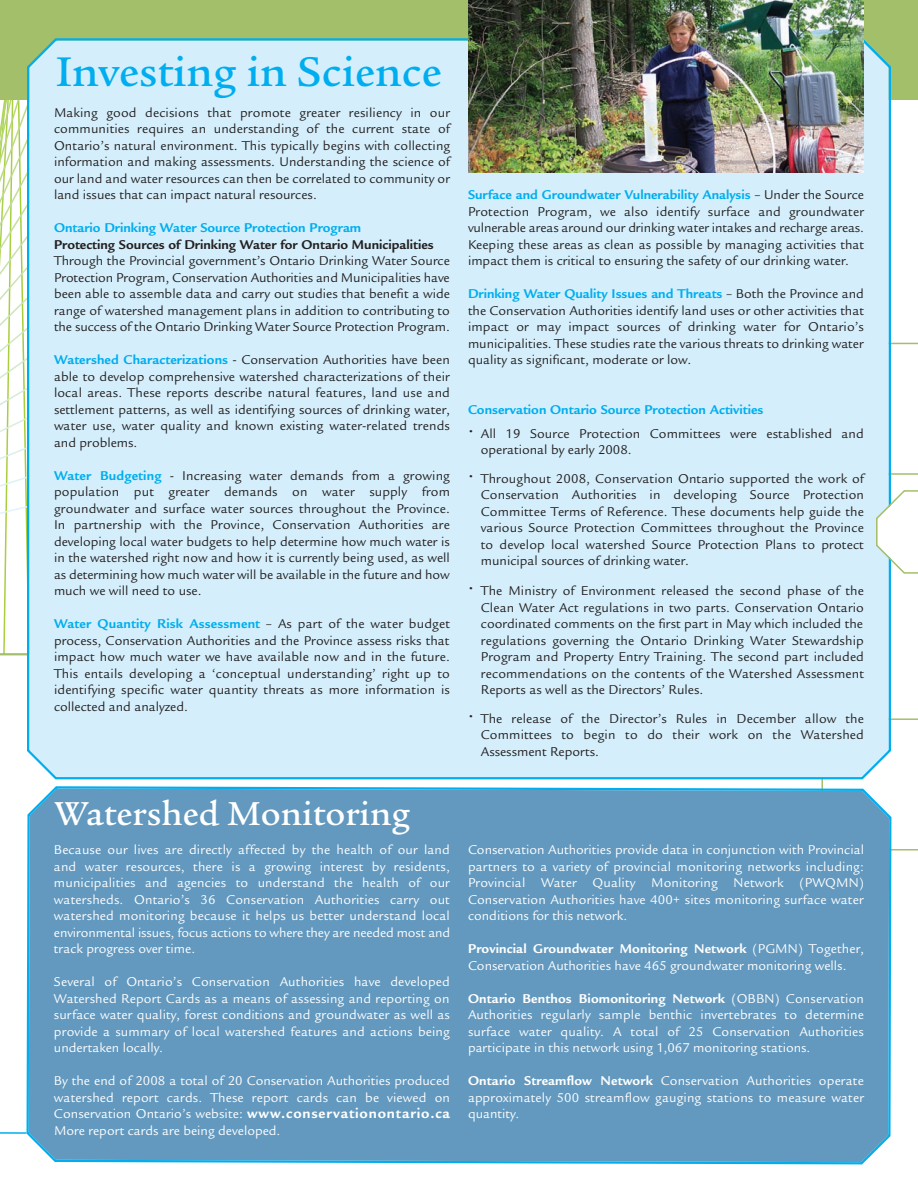
<style>
.page{position:relative;width:918px;height:1188px;background:#fff}
.page>*{position:absolute;margin:0;border:0;box-sizing:border-box;transform-origin:0 0}
.t1{font:500 45px "Legacy Serif Std";color:#00aeef}
.t2{font:500 36px "Legacy Serif Std";color:#fff}
.t3{font:13.8px/16.5px "Legacy Sans Std";color:#231f20;text-align:justify}
.t4{font:13.8px/16.5px "Legacy Sans Std";color:#fff;text-align:justify}
.t5{font:700 13.8px "Legacy Sans Std";color:#00aeef}
.t6{font:700 13.8px "Legacy Sans Std";color:#231f20}
.s1{font-weight:700;color:#00aeef}
.s2{font-weight:700;font-size:15px}
.s3{font-size:21px}
.s4{font-weight:700}
</style>
<div class="page">
<svg style="left:891px;top:343px;width:27px;height:132px"></svg>
<svg style="left:821px;top:718px;width:97px;height:132px"></svg>
<svg style="left:0;top:100px;width:27px;height:553px"></svg>
<div style="left:0;top:0;width:918px;height:100px;background:#a3bf69"></div>
<div style="left:27px;top:38px;width:864px;height:741px;background:#d4effb"></div>
<div style="left:27px;top:786px;width:864px;height:378px;background:#6399bf"></div>
<img style="left:468px;top:0;width:395px;height:172px">
<hr style="left:0;top:653px;width:27px;height:2px;background:#a3bf69">
<svg style="left:876px;top:490px;width:42px;height:84px"></svg>
<svg style="left:0;top:1130px;width:28px;height:5px"></svg>
<h1 class="t1" style="left:56px;top:55px;width:387px">Investing in Science</h1>
<p class="t3" style="left:54px;top:106px;width:398px">Making good decisions that promote greater resiliency in our communities requires an understanding of the current state of Ontario’s natural environment. This typically begins with collecting information and making assessments. Understanding the science of our land and water resources can then be correlated to community or land issues that can impact natural resources.</p>
<p class="t5" style="left:54px;top:223px;width:309px">Ontario Drinking Water Source Protection Program</p>
<p class="t6" style="left:54px;top:239px;width:381px">Protecting Sources of Drinking Water for Ontario Municipalities</p>
<p class="t3" style="left:54px;top:254px;width:398px">Through the Provincial government’s Ontario Drinking Water Source Protection Program, Conservation Authorities and Municipalities have been able to assemble data and carry out studies that benefit a wide range of watershed management plans in addition to contributing to the success of the Ontario Drinking Water Source Protection Program.</p>
<p class="t3" style="left:54px;top:353px;width:398px"><span class="s1">Watershed Characterizations</span> - Conservation Authorities have been able to develop comprehensive watershed characterizations of their local areas. These reports describe natural features, land use and settlement patterns, as well as identifying sources of drinking water, water use, water quality and known existing water-related trends and problems.</p>
<p class="t3" style="left:54px;top:469px;width:398px"><span class="s1">Water Budgeting</span> - Increasing water demands from a growing population put greater demands on water supply from groundwater and surface water sources throughout the Province.<br>In partnership with the Province, Conservation Authorities are developing local water budgets to help determine how much water is in the watershed right now and how it is currently being used, as well as determining how much water will be available in the future and how much we will need to use.</p>
<p class="t3" style="left:54px;top:617px;width:398px"><span class="s1">Water Quantity Risk Assessment</span> – As part of the water budget process, Conservation Authorities and the Province assess risks that impact how much water we have available now and in the future.<br>This entails developing a ‘conceptual understanding’ right up to identifying specific water quantity threats as more information is collected and analyzed.</p>
<h2 class="t2" style="left:54px;top:800px;width:358px">Watershed Monitoring</h2>
<p class="t4" style="left:54px;top:843px;width:398px">Because our lives are directly affected by the health of our land and water resources, there is a growing interest by residents, municipalities and agencies to understand the health of our watersheds. Ontario’s 36 Conservation Authorities carry out watershed monitoring because it helps us better understand local environmental issues, focus actions to where they are needed most and track progress over time.</p>
<p class="t4" style="left:54px;top:975px;width:398px">Several of Ontario’s Conservation Authorities have developed Watershed Report Cards as a means of assessing and reporting on surface water quality, forest conditions and groundwater as well as provide a summary of local watershed features and actions being undertaken locally.</p>
<p class="t4" style="left:54px;top:1074px;width:398px">By the end of 2008 a total of 20 Conservation Authorities produced watershed report cards. These report cards can be viewed on Conservation Ontario’s website: <span class="s2">www.conservationontario.ca </span>More report cards are being developed.</p>
<p class="t3" style="left:468px;top:188px;width:398px"><span class="s1">Surface and Groundwater Vulnerability Analysis</span> – Under the Source Protection Program, we also identify surface and groundwater vulnerable areas around our drinking water intakes and recharge areas.<br>Keeping these areas as clean as possible by managing activities that impact them is critical to ensuring the safety of our drinking water.</p>
<p class="t3" style="left:468px;top:287px;width:398px"><span class="s1">Drinking Water Quality Issues and Threats</span> – Both the Province and the Conservation Authorities identify land uses or other activities that impact or may impact sources of drinking water for Ontario’s municipalities. These studies rate the various threats to drinking water quality as significant, moderate or low.</p>
<p class="t5" style="left:468px;top:404px;width:297px">Conservation Ontario Source Protection Activities</p>
<p class="t3" style="left:481px;top:427px;width:385px;text-indent:-13px"><span class="s3">•</span> All 19 Source Protection Committees were established and operational by early 2008.</p>
<p class="t3" style="left:481px;top:472px;width:385px;text-indent:-13px"><span class="s3">•</span> Throughout 2008, Conservation Ontario supported the work of Conservation Authorities in developing Source Protection Committee Terms of Reference. These documents help guide the various Source Protection Committees throughout the Province to develop local watershed Source Protection Plans to protect municipal sources of drinking water.</p>
<p class="t3" style="left:481px;top:584px;width:385px;text-indent:-13px"><span class="s3">•</span> The Ministry of Environment released the second phase of the Clean Water Act regulations in two parts. Conservation Ontario coordinated comments on the first part in May which included the regulations governing the Ontario Drinking Water Stewardship Program and Property Entry Training. The second part included recommendations on the contents of the Watershed Assessment Reports as well as the Directors’ Rules.</p>
<p class="t3" style="left:481px;top:712px;width:385px;text-indent:-13px"><span class="s3">•</span> The release of the Director’s Rules in December allow the Committees to begin to do their work on the Watershed Assessment Reports.</p>
<p class="t4" style="left:468px;top:843px;width:398px">Conservation Authorities provide data in conjunction with Provincial partners to a variety of provincial monitoring networks including:<br>Provincial Water Quality Monitoring Network (PWQMN)<br>Conservation Authorities have 400+ sites monitoring surface water conditions for this network.</p>
<p class="t4" style="left:468px;top:942px;width:398px"><span class="s4">Provincial Groundwater Monitoring Network</span> (PGMN) Together,<br>Conservation Authorities have 465 groundwater monitoring wells.</p>
<p class="t4" style="left:468px;top:992px;width:398px"><span class="s4">Ontario Benthos Biomonitoring Network</span> (OBBN) Conservation Authorities regularly sample benthic invertebrates to determine surface water quality. A total of 25 Conservation Authorities participate in this network using 1,067 monitoring stations.</p>
<p class="t4" style="left:468px;top:1074px;width:397px"><span class="s4">Ontario Streamflow Network</span> Conservation Authorities operate approximately 500 streamflow gauging stations to measure water quantity.</p>
</div>
